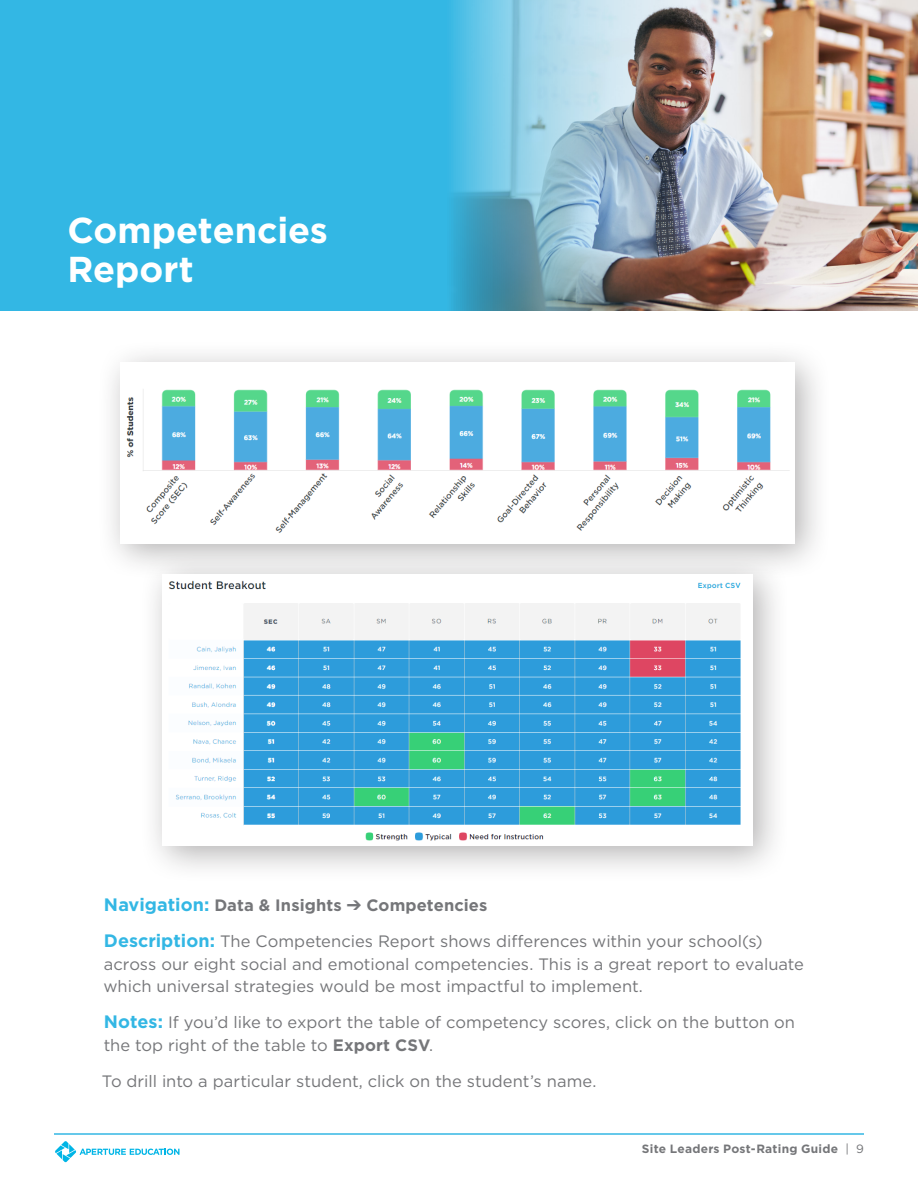
<style>
.page{position:relative;width:918px;height:1188px;background:#fff}
.page>*{position:absolute;margin:0;border:0;box-sizing:border-box;transform-origin:0 0}
.t1{font:700 36px/39px "Gotham";color:#fff}
.Body_Text{font:16.5px/22.5px "Gotham";color:#757679}
.Body_Text-2{font:700 16.5px "Gotham";letter-spacing:.005em;color:#757679}
.t2{font:700 12px "Gotham";letter-spacing:.02em;color:#757679}
.s1{font-size:18px;color:#33b7e4}
.s2{font-weight:700;font-size:18px;color:#33b7e4}
.s3{font-weight:700}
.s4{font-weight:400}
</style>
<div class="page">
<svg style="left:55px;top:1141px;width:124px;height:21px"></svg>
<hr style="left:54px;top:1133px;width:810px;height:2px;background:#33b7e4">
<div style="left:0;top:0;width:918px;height:310px;background:#33b7e4"></div>
<img style="left:451px;top:0;width:467px;height:310px">
<div style="left:97px;top:340px;width:735px;height:240px;background:#231f20;opacity:.35"></div>
<img style="left:120px;top:363px;width:675px;height:180px">
<div style="left:139px;top:551px;width:651px;height:332px;background:#231f20;opacity:.35"></div>
<img style="left:163px;top:575px;width:590px;height:271px">
<p class="t1" style="left:68px;top:209px;width:262px">Competencies<br>Report</p>
<p class="Body_Text-2" style="left:104px;top:896px;width:385px"><span class="s1">Navigation:</span> Data &amp; Insights ➔ Competencies</p>
<p class="Body_Text" style="left:104px;top:930px;width:702px"><span class="s2">Description:</span> The Competencies Report shows differences within your school(s) across our eight social and emotional competencies. This is a great report to evaluate which universal strategies would be most impactful to implement.</p>
<p class="Body_Text" style="left:104px;top:1011px;width:693px"><span class="s2">Notes:</span> If you’d like to export the table of competency scores, click on the button on the top right of the table to <span class="s3">Export CSV</span>.</p>
<p class="Body_Text" style="left:102px;top:1069px;width:496px">To drill into a particular student, click on the student’s name.</p>
<p class="t2" style="left:642px;top:1142px;width:224px">Site Leaders Post-Rating Guide <span class="s4">| 9</span></p>
</div>
